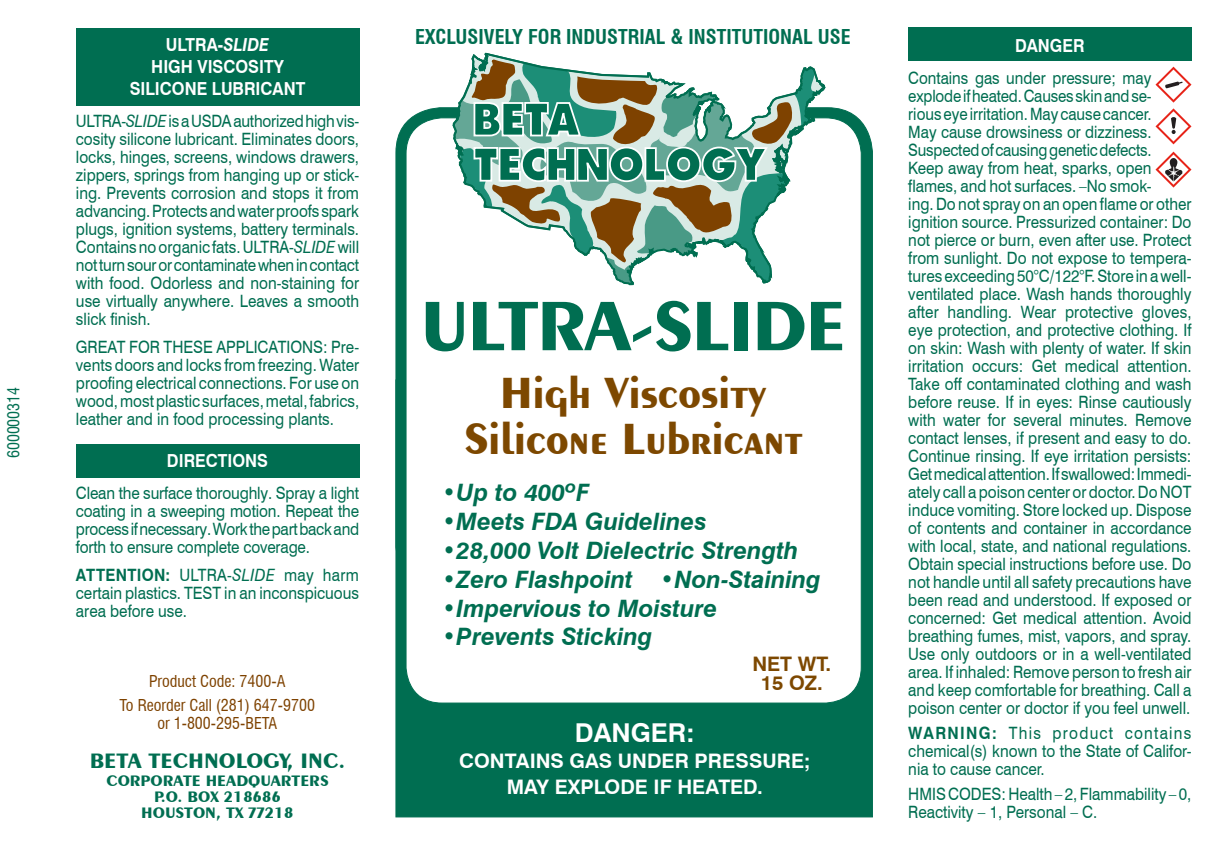
<style>
.page{position:relative;width:1224px;height:846px;background:#fff}
.page>*{position:absolute;margin:0;border:0;box-sizing:border-box;transform-origin:0 0}
.Headline{font:700 74px "Exotic 350 BT";letter-spacing:-.025em;color:#006e51}
.t1{font:700 46px "Exotic 350 BT";letter-spacing:-.01em;color:#7d4800}
.CAUTION{font:700 26px "Swiss 721 BT";color:#fff}
.Subhead_2{font:italic 700 24px "Swiss 721 BT";color:#006e51}
.t2{font:700 22px "Exotic 350 BT";color:#006e51}
.t3{font:700 condensed 20px "Swiss 721 BT";color:#006e51}
.CAUTION-2{font:700 20px "Swiss 721 BT";color:#fff}
.CAUTION2{font:700 20px "Swiss 721 BT";color:#fff}
.CAUTION2-2{font:700 20px "Swiss 721 BT";color:#7d4800}
.Body_text{font:700 18px "Swiss 721 BT";color:#fff;scale:.9 1}
.Body_text-2{font:17px/18px "Swiss 721 BT";color:#006e51;text-align:justify;scale:.9 1}
.Body_text-3{font:17px/18px "Swiss 721 BT";color:#006e51;text-align:justify;scale:.89 1}
.Body_text-4{font:condensed 16px "Swiss 721 BT";color:#7e4200}
.t4{font:700 16px "Exotic 350 BT";color:#006e51}
.t5{font:condensed 16px "Swiss 721 BT";color:#006e51}
.s1{font-style:italic}
.s2{font-weight:700}
</style>
<div class="page">
<div style="left:396px;top:380px;width:477px;height:437px;background:#006e51"></div>
<div style="left:396px;top:108px;width:476px;height:483px;background:#006e51;border-radius:45px"></div>
<div style="left:406px;top:118px;width:455px;height:585px;background:#fff;border-radius:36px"></div>
<div style="left:908px;top:28px;width:284px;height:33px;background:#006e51"></div>
<div style="left:76px;top:444px;width:284px;height:34px;background:#006e51"></div>
<div style="left:76px;top:28px;width:283px;height:78px;background:#006e51"></div>
<svg style="left:453px;top:59px;width:365px;height:225px"></svg>
<svg style="left:1156px;top:67px;width:36px;height:77px"></svg>
<svg style="left:1156px;top:152px;width:36px;height:36px"></svg>
<p class="t5" style="left:4px;top:458px;width:73px;rotate:-90deg">600000314</p>
<p class="Body_text" style="left:166px;top:34px;width:116px">ULTRA-<span class="s1">SLIDE</span></p>
<p class="Body_text" style="left:151px;top:56px;width:149px">HIGH VISCOSITY</p>
<p class="Body_text" style="left:130px;top:78px;width:197px">SILICONE LUBRICANT</p>
<p class="Body_text-2" style="left:76px;top:112px;width:316px">ULTRA-<span class="s1">SLIDE</span> is a USDA authorized high vis&shy;cosity silicone lubricant. Eliminates doors, locks, hinges, screens, windows drawers, zippers, springs from hanging up or stick&shy;ing. Prevents corrosion and stops it from advancing. Protects and water proofs spark plugs, ignition systems, battery terminals.<br>Contains no organic fats. ULTRA-<span class="s1">SLIDE</span> will not turn sour or contaminate when in contact with food. Odorless and non-staining for use virtually anywhere. Leaves a smooth slick finish.</p>
<p class="Body_text-2" style="left:76px;top:338px;width:316px">GREAT FOR THESE APPLICATIONS: Pre&shy;vents doors and locks from freezing. Water proofing electrical connections. For use on wood, most plastic surfaces, metal, fabrics, leather and in food processing plants.</p>
<p class="Body_text" style="left:167px;top:450px;width:114px">DIRECTIONS</p>
<p class="Body_text-2" style="left:76px;top:484px;width:316px">Clean the surface thoroughly. Spray a light coating in a sweeping motion. Repeat the process if necessary. Work the part back and forth to ensure complete coverage.</p>
<p class="Body_text-2" style="left:76px;top:566px;width:316px"><span class="s2">ATTENTION:</span> ULTRA-<span class="s1">SLIDE</span> may harm certain plastics. TEST in an inconspicuous area before use.</p>
<p class="Body_text-4" style="left:149px;top:672px;width:138px">Product Code: 7400-A</p>
<p class="Body_text-4" style="left:120px;top:696px;width:197px">To Reorder Call (281) 647-9700</p>
<p class="Body_text-4" style="left:157px;top:714px;width:121px">or 1-800-295-BETA</p>
<p class="t2" style="left:90px;top:747px;width:257px">BETA TECHNOLOGY, INC.</p>
<p class="t4" style="left:106px;top:771px;width:224px">CORPORATE HEADQUARTERS</p>
<p class="t4" style="left:154px;top:787px;width:128px">P.O. BOX 218686</p>
<p class="t4" style="left:141px;top:803px;width:154px">HOUSTON, TX 77218</p>
<p class="t3" style="left:415px;top:24px;width:437px">EXCLUSIVELY FOR INDUSTRIAL &amp; INSTITUTIONAL USE</p>
<p class="Headline" style="left:420px;top:281px;width:428px">ULTRA-SLIDE</p>
<p class="t1" style="left:500px;top:365px;width:268px">High Viscosity</p>
<p class="t1" style="left:464px;top:411px;width:341px">Silicone Lubricant</p>
<p class="Subhead_2" style="left:442px;top:478px;width:149px">•Up to 400ºF</p>
<p class="Subhead_2" style="left:442px;top:507px;width:266px">•Meets FDA Guidelines</p>
<p class="Subhead_2" style="left:442px;top:536px;width:358px">•28,000 Volt Dielectric Strength</p>
<p class="Subhead_2" style="left:442px;top:565px;width:380px">•Zero Flashpoint •Non-Staining</p>
<p class="Subhead_2" style="left:442px;top:593px;width:277px">•Impervious to Moisture</p>
<p class="Subhead_2" style="left:442px;top:622px;width:212px">•Prevents Sticking</p>
<p class="CAUTION2-2" style="left:752px;top:652px;width:80px">NET WT.</p>
<p class="CAUTION2-2" style="left:761px;top:671px;width:64px">15 OZ.</p>
<p class="CAUTION" style="left:575px;top:717px;width:121px">DANGER:</p>
<p class="CAUTION-2" style="left:459px;top:749px;width:352px">CONTAINS GAS UNDER PRESSURE;</p>
<p class="CAUTION2" style="left:507px;top:775px;width:258px">MAY EXPLODE IF HEATED.</p>
<p class="Body_text" style="left:1015px;top:34px;width:79px">DANGER</p>
<p class="Body_text-3" style="left:908px;top:68px;width:275px">Contains gas under pressure; may explode if heated. Causes skin and se&shy;rious eye irritation. May cause cancer.<br>May cause drowsiness or dizziness.<br>Suspected of causing genetic defects.</p>
<p class="Body_text-2" style="left:908px;top:158px;width:316px;text-align:left">Keep away from heat, sparks, open flames, and hot surfaces. –No smok-<br>ing. Do not spray on an open flame or other ignition source. Pressurized container: Do not pierce or burn, even after use. Protect from sunlight. Do not expose to tempera&shy;tures exceeding 50°C/122°F. Store in a well&shy;ventilated place. Wash hands thoroughly after handling. Wear protective gloves, eye protection, and protective clothing. If on skin: Wash with plenty of water. If skin irritation occurs: Get medical attention.<br>Take off contaminated clothing and wash before reuse. If in eyes: Rinse cautiously with water for several minutes. Remove contact lenses, if present and easy to do.<br>Continue rinsing. If eye irritation persists:<br>Get medical attention. If swallowed: Immedi&shy;ately call a poison center or doctor. Do NOT induce vomiting. Store locked up. Dispose of contents and container in accordance with local, state, and national regulations.<br>Obtain special instructions before use. Do not handle until all safety precautions have been read and understood. If exposed or concerned: Get medical attention. Avoid breathing fumes, mist, vapors, and spray.<br>Use only outdoors or in a well-ventilated area. If inhaled: Remove person to fresh air and keep comfortable for breathing. Call a poison center or doctor if you feel unwell.</p>
<p class="Body_text-2" style="left:908px;top:723px;width:316px"><span class="s2">WARNING:</span> This product contains chemical(s) known to the State of Califor&shy;nia to cause cancer.</p>
<p class="Body_text-2" style="left:908px;top:784px;width:316px">HMIS CODES: Health – 2, Flammability – 0,<br>Reactivity – 1, Personal – C.</p>
</div>
